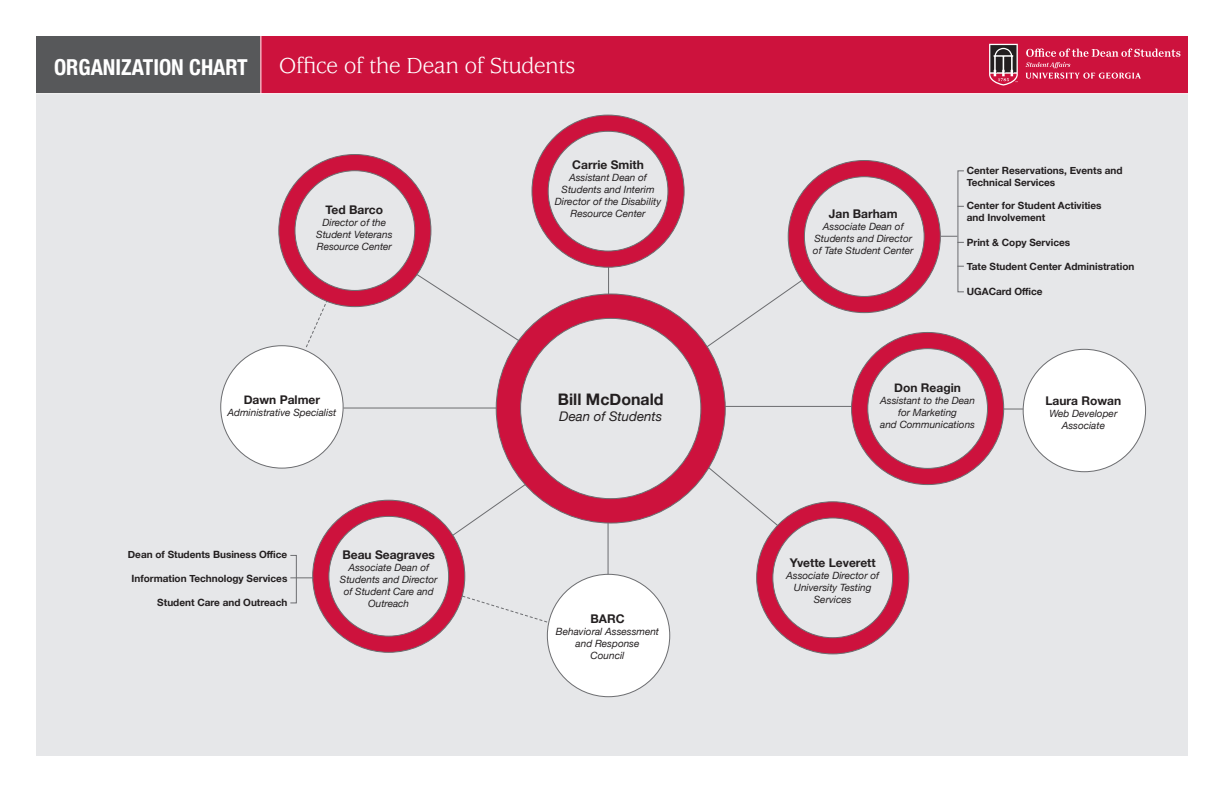
<style>
.page{position:relative;width:1224px;height:792px;background:#fff}
.page>*{position:absolute;margin:0;border:0;box-sizing:border-box;transform-origin:0 0}
.t1{font:24px "Usherwood";letter-spacing:-.025em;color:#fff}
.t2{font:700 condensed 22px "Helvetica Neue";color:#fff}
.t3{font:700 15.9px "Helvetica Neue";color:#231f20}
.t4{font:italic 13.3px "Helvetica Neue";color:#231f20}
.t5{font:700 12px "Helvetica Neue";color:#231f20}
.t6{font:italic 10px/12px "Helvetica Neue";color:#231f20;text-align:center}
.t7{font:700 10px/12px "Helvetica Neue";color:#231f20}
</style>
<div class="page">
<div style="left:36px;top:94px;width:1152px;height:662px;background:#e6e7e9"></div>
<div style="left:36px;top:36px;width:225px;height:58px;background:#57585a"></div>
<div style="left:261px;top:36px;width:927px;height:58px;background:#cd123d"></div>
<hr style="left:261px;top:36px;width:1px;height:58px;background:#fff">
<hr style="left:36px;top:93px;width:1152px;height:1px;background:#fff">
<svg style="left:989px;top:44px;width:29px;height:42px"></svg>
<svg style="left:1026px;top:48px;width:154px;height:31px"></svg>
<div style="left:221px;top:346px;width:122px;height:122px;background:#fff;border-radius:50%"></div>
<div style="left:547px;top:574px;width:123px;height:123px;background:#fff;border-radius:50%"></div>
<svg style="left:278px;top:114px;width:746px;height:541px"></svg>
<div style="left:1023px;top:349px;width:123px;height:123px;background:#fff;border-radius:50%"></div>
<h2 class="t2" style="left:54px;top:49px;width:195px">ORGANIZATION CHART</h2>
<h1 class="t1" style="left:279px;top:52px;width:298px">Office of the Dean of Students</h1>
<p class="t5" style="left:326px;top:201px;width:59px">Ted Barco</p>
<p class="t6" style="left:316px;top:217px;width:78px">Director of the<br>Student Veterans<br>Resource Center</p>
<p class="t5" style="left:244px;top:391px;width:78px">Dawn Palmer</p>
<p class="t6" style="left:227px;top:408px;width:110px">Administrative Specialist</p>
<p class="t7" style="left:128px;top:548px;width:161px">Dean of Students Business Office</p>
<p class="t7" style="left:131px;top:572px;width:157px">Information Technology Services</p>
<p class="t7" style="left:157px;top:596px;width:132px">Student Care and Outreach</p>
<p class="t5" style="left:342px;top:545px;width:94px">Beau Seagraves</p>
<p class="t6" style="left:340px;top:562px;width:99px">Associate Dean of<br>Students and Director of Student Care and<br>Outreach</p>
<p class="t5" style="left:572px;top:155px;width:73px">Carrie Smith</p>
<p class="t6" style="left:555px;top:172px;width:108px">Assistant Dean of<br>Students and Interim<br>Director of the Disability<br>Resource Center</p>
<h3 class="t3" style="left:558px;top:387px;width:107px">Bill McDonald</h3>
<h3 class="t4" style="left:559px;top:407px;width:104px">Dean of Students</h3>
<p class="t5" style="left:590px;top:609px;width:36px">BARC</p>
<p class="t6" style="left:556px;top:626px;width:105px">Behavioral Assessment and Response<br>Council</p>
<p class="t5" style="left:829px;top:205px;width:70px">Jan Barham</p>
<p class="t6" style="left:813px;top:221px;width:102px">Associate Dean of<br>Students and Director of Tate Student Center</p>
<p class="t7" style="left:967px;top:165px;width:157px">Center Reservations, Events and<br>Technical Services</p>
<p class="t7" style="left:967px;top:200px;width:136px">Center for Student Activities and Involvement</p>
<p class="t7" style="left:967px;top:236px;width:105px">Print &amp; Copy Services</p>
<p class="t7" style="left:967px;top:261px;width:169px">Tate Student Center Administration</p>
<p class="t7" style="left:967px;top:286px;width:77px">UGACard Office</p>
<p class="t5" style="left:894px;top:379px;width:68px">Don Reagin</p>
<p class="t6" style="left:880px;top:396px;width:96px">Assistant to the Dean for Marketing<br>and Communications</p>
<p class="t5" style="left:790px;top:553px;width:88px">Yvette Leverett</p>
<p class="t6" style="left:786px;top:570px;width:94px">Associate Director of<br>University Testing<br>Services</p>
<p class="t5" style="left:1045px;top:391px;width:77px">Laura Rowan</p>
<p class="t6" style="left:1049px;top:408px;width:69px">Web Developer<br>Associate</p>
</div>
